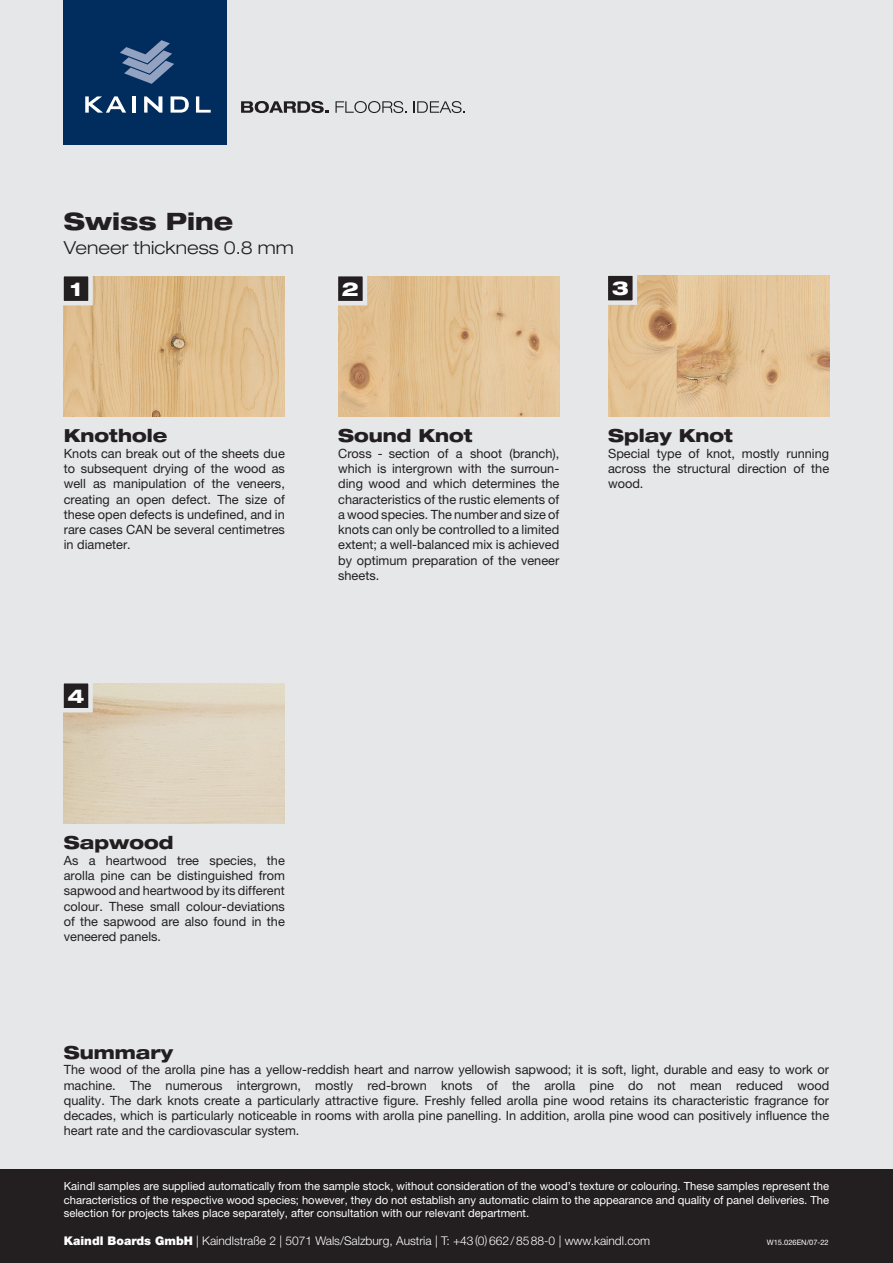
<style>
.page{position:relative;width:893px;height:1263px;background:#e6e7e9}
.page>*{position:absolute;margin:0;border:0;box-sizing:border-box;transform-origin:0 0}
.t1{font:800 expanded 24px "Helvetica Neue LT Pro";color:#231f20}
.t2{font:800 expanded 19.2px "Helvetica Neue LT Pro";color:#fff}
.t3{font:800 expanded 18px "Helvetica Neue LT Pro";color:#231f20}
.t4{font:300 expanded 18px "Helvetica Neue LT Pro";color:#231f20}
.t5{font:12.75px/15.3px "Helvetica Neue LT Pro";color:#231f20;text-align:justify}
.Copy_Light_9pt{font:300 12px "Helvetica Neue LT Pro";color:#fff}
.t6{font:11.25px/13.5px "Helvetica Neue LT Pro";color:#fff;text-align:justify}
.t7{font:7.5px "Helvetica Neue LT Pro";color:#fff}
.s1{font-weight:900}
</style>
<div class="page">
<svg style="left:241px;top:101px;width:88px;height:12px"></svg>
<svg style="left:335px;top:101px;width:72px;height:12px"></svg>
<svg style="left:414px;top:101px;width:51px;height:12px"></svg>
<div style="left:64px;top:0;width:163px;height:145px;background:#002d5e"></div>
<svg style="left:85px;top:96px;width:41px;height:17px"></svg>
<svg style="left:144px;top:96px;width:18px;height:17px"></svg>
<svg style="left:171px;top:96px;width:18px;height:17px"></svg>
<svg style="left:196px;top:96px;width:15px;height:17px"></svg>
<hr style="left:132px;top:96px;width:3px;height:17px;background:#fff">
<svg style="left:120px;top:40px;width:54px;height:44px"></svg>
<img style="left:608px;top:276px;width:221px;height:140px">
<svg style="left:608px;top:275px;width:31px;height:32px"></svg>
<img style="left:338px;top:276px;width:221px;height:141px">
<svg style="left:338px;top:276px;width:31px;height:32px"></svg>
<img style="left:64px;top:276px;width:221px;height:141px">
<svg style="left:63px;top:276px;width:32px;height:32px"></svg>
<svg style="left:63px;top:683px;width:32px;height:32px"></svg>
<div style="left:0;top:1169px;width:893px;height:94px;background:#231f20"></div>
<p class="t1" style="left:64px;top:206px;width:171px">Swiss Pine</p>
<p class="t4" style="left:64px;top:237px;width:232px">Veneer thickness 0.8 mm</p>
<p class="t2" style="left:70px;top:276px;width:13px">1</p>
<p class="t2" style="left:342px;top:276px;width:19px">2</p>
<p class="t2" style="left:612px;top:276px;width:19px">3</p>
<p class="t3" style="left:64px;top:424px;width:105px">Knothole</p>
<p class="t5" style="left:64px;top:445px;width:223px">Knots can break out of the sheets due to subsequent drying of the wood as well as manipulation of the veneers, creating an open defect. The size of these open defects is undefined, and in rare cases CAN be several centimetres in diameter.</p>
<p class="t2" style="left:68px;top:683px;width:19px">4</p>
<p class="t3" style="left:338px;top:424px;width:136px">Sound Knot</p>
<p class="t5" style="left:338px;top:445px;width:223px">Cross - section of a shoot (branch), which is intergrown with the surroun&shy;ding wood and which determines the characteristics of the rustic elements of a wood species. The number and size of knots can only be controlled to a limited extent; a well-balanced mix is achieved by optimum preparation of the veneer sheets.</p>
<p class="t3" style="left:608px;top:424px;width:126px">Splay Knot</p>
<p class="t5" style="left:608px;top:445px;width:223px">Special type of knot, mostly running across the structural direction of the wood.</p>
<p class="t3" style="left:64px;top:831px;width:111px">Sapwood</p>
<p class="t5" style="left:64px;top:852px;width:223px">As a heartwood tree species, the arolla pine can be distinguished from sapwood and heartwood by its different colour. These small colour-deviations of the sapwood are also found in the veneered panels.</p>
<p class="t3" style="left:64px;top:1041px;width:111px">Summary</p>
<p class="t5" style="left:64px;top:1062px;width:767px">The wood of the arolla pine has a yellow-reddish heart and narrow yellowish sapwood; it is soft, light, durable and easy to work or machine. The numerous intergrown, mostly red-brown knots of the arolla pine do not mean reduced wood quality. The dark knots create a particularly attractive figure. Freshly felled arolla pine wood retains its characteristic fragrance for decades, which is particularly noticeable in rooms with arolla pine panelling. In addition, arolla pine wood can positively influence the heart rate and the cardiovascular system.</p>
<p class="t6" style="left:64px;top:1179px;width:767px">Kaindl samples are supplied automatically from the sample stock, without consideration of the wood’s texture or colouring. These samples represent the characteristics of the respective wood species; however, they do not establish any automatic claim to the appearance and quality of panel deliveries. The selection for projects takes place separately, after consultation with our relevant department.</p>
<p class="t7" style="left:767px;top:1238px;width:63px">W15.026EN/07-22</p>
<p class="Copy_Light_9pt" style="left:64px;top:1233px;width:588px"><span class="s1">Kaindl Boards GmbH</span> | Kaindlstraße 2 | 5071 Wals/Salzburg, Austria | T: +43(0)662/8588-0 | www.kaindl.com</p>
</div>
